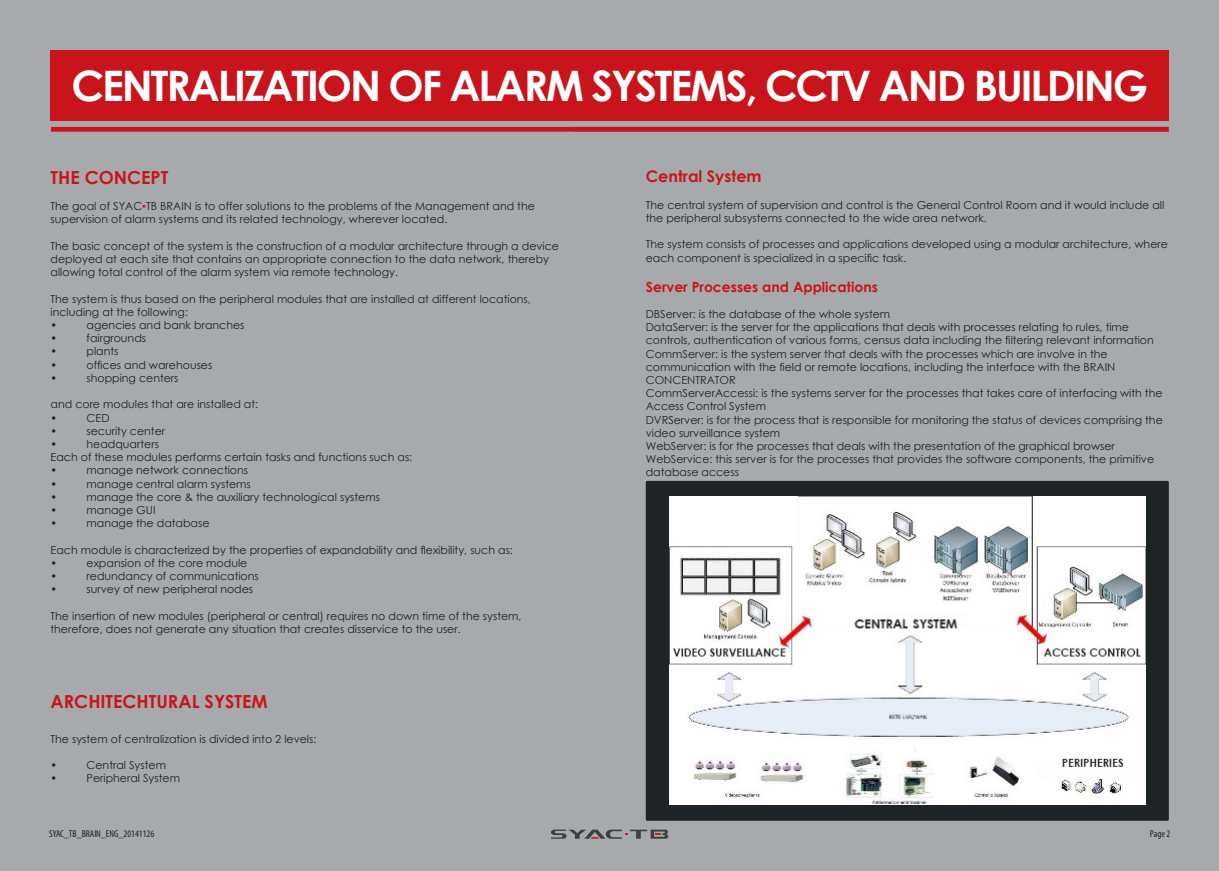
<style>
.page{position:relative;width:1219px;height:871px;background:#fff}
.page>*{position:absolute;margin:0;border:0;box-sizing:border-box;transform-origin:0 0}
.t1{font:700 42px "Century Gothic";letter-spacing:-.05em;color:#fff}
.t2{font:700 18px "Century Gothic";color:#ca141c}
.t3{font:700 16px "Century Gothic";color:#ca141c}
.t4{font:700 14px "Century Gothic";color:#ca141c}
.t5{font:11px/13.2px "Century Gothic";color:#231f20}
.t6{font:condensed 10px "Myriad Pro";color:#231f20}
.s1{color:#ca141c}
</style>
<div class="page">
<div style="left:0;top:0;width:1219px;height:870px;background:#a7aaac"></div>
<svg style="left:551px;top:829px;width:117px;height:9px"></svg>
<div style="left:51px;top:50px;width:1118px;height:70px;background:#ca141c"></div>
<div style="left:51px;top:127px;width:1118px;height:5px;background:#ca141c"></div>
<div style="left:646px;top:480px;width:523px;height:340px;background:#1e2326"></div>
<img style="left:669px;top:496px;width:476px;height:308px">
<p class="t1" style="left:72px;top:54px;width:1078px">CENTRALIZATION OF ALARM SYSTEMS, CCTV AND BUILDING</p>
<p class="t2" style="left:51px;top:163px;width:119px">THE CONCEPT</p>
<p class="t5" style="left:51px;top:199px;width:486px">The goal of SYAC<span class="s1">▪</span>TB BRAIN is to offer solutions to the problems of the Management and the supervision of alarm systems and its related technology, wherever located.</p>
<p class="t5" style="left:51px;top:239px;width:510px">The basic concept of the system is the construction of a modular architecture through a device deployed at each site that contains an appropriate connection to the data network, thereby allowing total control of the alarm system via remote technology.</p>
<p class="t5" style="left:51px;top:292px;width:482px">The system is thus based on the peripheral modules that are installed at different locations, including at the following:</p>
<p class="t5" style="left:51px;top:318px;width:8px">•</p>
<p class="t5" style="left:87px;top:318px;width:159px">agencies and bank branches</p>
<p class="t5" style="left:51px;top:331px;width:8px">•</p>
<p class="t5" style="left:87px;top:331px;width:61px">fairgrounds</p>
<p class="t5" style="left:51px;top:344px;width:8px">•</p>
<p class="t5" style="left:87px;top:344px;width:33px">plants</p>
<p class="t5" style="left:51px;top:358px;width:8px">•</p>
<p class="t5" style="left:87px;top:358px;width:127px">offices and warehouses</p>
<p class="t5" style="left:51px;top:371px;width:8px">•</p>
<p class="t5" style="left:87px;top:371px;width:93px">shopping centers</p>
<p class="t5" style="left:51px;top:397px;width:209px">and core modules that are installed at:</p>
<p class="t5" style="left:51px;top:410px;width:8px">•</p>
<p class="t5" style="left:87px;top:410px;width:25px">CED</p>
<p class="t5" style="left:51px;top:424px;width:8px">•</p>
<p class="t5" style="left:87px;top:424px;width:80px">security center</p>
<p class="t5" style="left:51px;top:437px;width:8px">•</p>
<p class="t5" style="left:87px;top:437px;width:74px">headquarters</p>
<p class="t5" style="left:51px;top:450px;width:363px">Each of these modules performs certain tasks and functions such as:</p>
<p class="t5" style="left:51px;top:463px;width:8px">•</p>
<p class="t5" style="left:87px;top:463px;width:163px">manage network connections</p>
<p class="t5" style="left:51px;top:476px;width:8px">•</p>
<p class="t5" style="left:87px;top:476px;width:166px">manage central alarm systems</p>
<p class="t5" style="left:51px;top:490px;width:8px">•</p>
<p class="t5" style="left:87px;top:490px;width:295px">manage the core &amp; the auxiliary technological systems</p>
<p class="t5" style="left:51px;top:503px;width:8px">•</p>
<p class="t5" style="left:87px;top:503px;width:70px">manage GUI</p>
<p class="t5" style="left:51px;top:516px;width:8px">•</p>
<p class="t5" style="left:87px;top:516px;width:125px">manage the database</p>
<p class="t5" style="left:51px;top:542px;width:464px">Each module is characterized by the properties of expandability and flexibility, such as:</p>
<p class="t5" style="left:51px;top:556px;width:8px">•</p>
<p class="t5" style="left:87px;top:556px;width:162px">expansion of the core module</p>
<p class="t5" style="left:51px;top:569px;width:8px">•</p>
<p class="t5" style="left:87px;top:569px;width:174px">redundancy of communications</p>
<p class="t5" style="left:51px;top:582px;width:8px">•</p>
<p class="t5" style="left:87px;top:582px;width:168px">survey of new peripheral nodes</p>
<p class="t5" style="left:51px;top:608px;width:473px">The insertion of new modules (peripheral or central) requires no down time of the system, therefore, does not generate any situation that creates disservice to the user.</p>
<p class="t2" style="left:51px;top:687px;width:219px">ARCHITECHTURAL SYSTEM</p>
<p class="t5" style="left:51px;top:731px;width:267px">The system of centralization is divided into 2 levels:</p>
<p class="t5" style="left:51px;top:758px;width:8px">•</p>
<p class="t5" style="left:87px;top:758px;width:81px">Central System</p>
<p class="t5" style="left:51px;top:771px;width:8px">•</p>
<p class="t5" style="left:87px;top:771px;width:95px">Peripheral System</p>
<p class="t3" style="left:646px;top:164px;width:117px">Central System</p>
<p class="t5" style="left:646px;top:198px;width:520px">The central system of supervision and control is the General Control Room and it would include all the peripheral subsystems connected to the wide area network.</p>
<p class="t5" style="left:646px;top:237px;width:524px">The system consists of processes and applications developed using a modular architecture, where each component is specialized in a specific task.</p>
<p class="t4" style="left:646px;top:276px;width:234px">Server Processes and Applications</p>
<p class="t5" style="left:646px;top:307px;width:246px">DBServer: is the database of the whole system</p>
<p class="t5" style="left:646px;top:320px;width:510px">DataServer: is the server for the applications that deals with processes relating to rules, time controls, authentication of various forms, census data including the filtering relevant information</p>
<p class="t5" style="left:646px;top:347px;width:471px">CommServer: is the system server that deals with the processes which are involve in the communication with the field or remote locations, including the interface with the BRAIN<br>CONCENTRATOR</p>
<p class="t5" style="left:646px;top:386px;width:518px">CommServerAccessi: is the systems server for the processes that takes care of interfacing with the<br>Access Control System</p>
<p class="t5" style="left:646px;top:413px;width:519px">DVRServer: is for the process that is responsible for monitoring the status of devices comprising the video surveillance system</p>
<p class="t5" style="left:646px;top:439px;width:471px">WebServer: is for the processes that deals with the presentation of the graphical browser</p>
<p class="t5" style="left:646px;top:452px;width:510px">WebService: this server is for the processes that provides the software components, the primitive database access</p>
<p class="t6" style="left:49px;top:827px;width:107px">SYAC_TB_BRAIN_ENG_20141126</p>
<p class="t6" style="left:1150px;top:827px;width:22px">Page 2</p>
</div>
